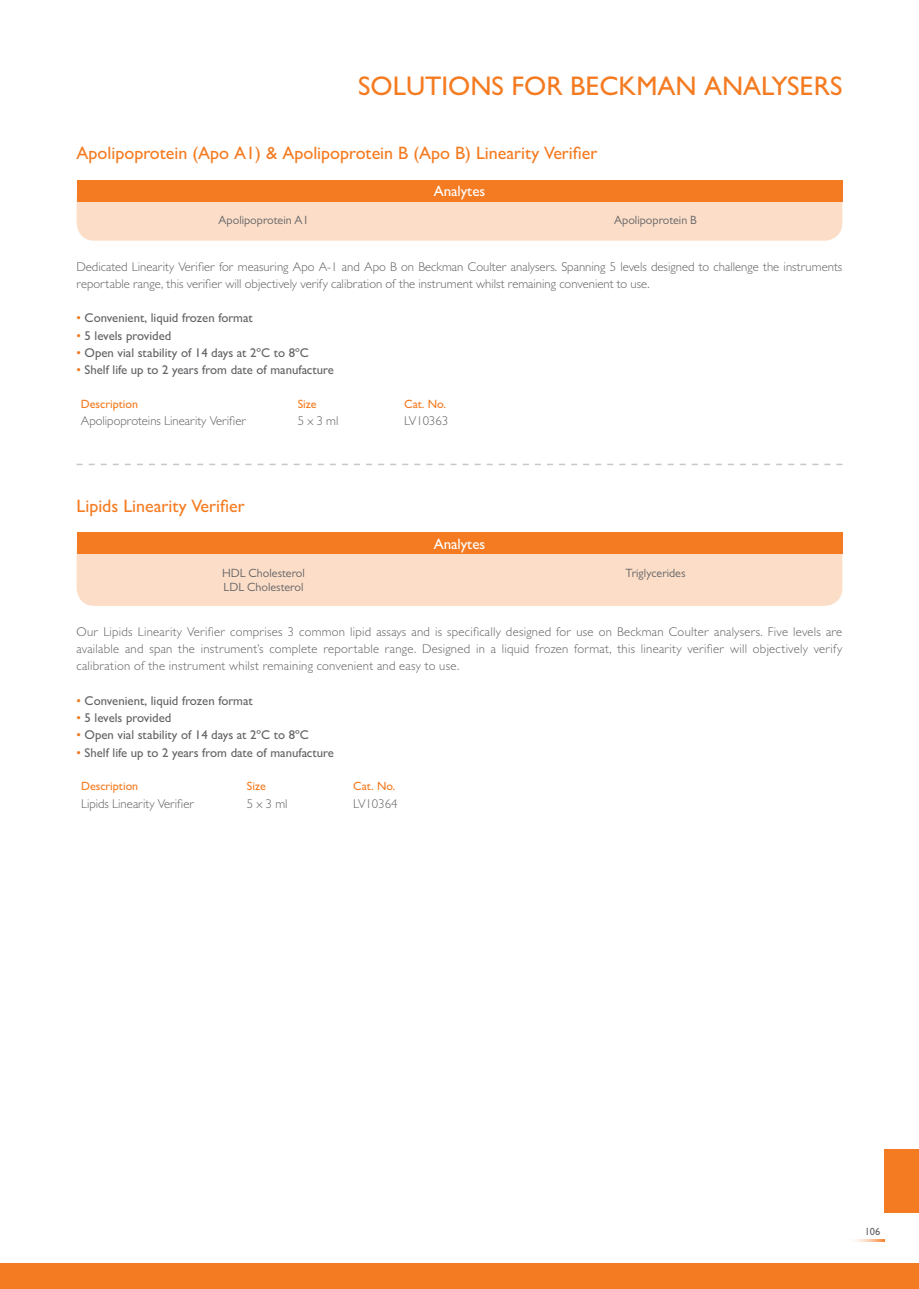
<style>
.page{position:relative;width:919px;height:1289px;background:#fff}
.page>*{position:absolute;margin:0;border:0;box-sizing:border-box;transform-origin:0 0}
.t1{font:500 27px "Gill Sans MT Pro";color:#f47b21}
.t2{font:500 18px "Gill Sans MT Pro";color:#f47b21}
.t3{font:500 15px "Gill Sans MT Pro";color:#fff}
.t4{font:300 12.75px/17.2px "Gill Sans MT Pro";color:#636366}
.t5{font:500 12.75px "Gill Sans MT Pro";color:#636366}
.Box_Body_Copy{font:12px "Gill Sans MT Pro";color:#636366}
.t6{font:500 12px "Gill Sans MT Pro";color:#f47b21}
.t7{font:500 10.5px "Gill Sans MT Pro";color:#636366}
.s1{color:#f47b21}
</style>
<div class="page">
<div style="left:884px;top:1149px;width:34px;height:63px;background:#f47b21"></div>
<div style="left:0;top:1263px;width:918px;height:25px;background:#f47b21"></div>
<hr style="left:846px;top:1239px;width:38px;height:2px;background:#f47b21">
<div style="left:77px;top:181px;width:765px;height:60px;background:#fcdec8;border-radius:18px"></div>
<div style="left:77px;top:180px;width:765px;height:21px;background:#f47b21"></div>
<svg style="left:77px;top:463px;width:765px;height:2px"></svg>
<div style="left:77px;top:533px;width:765px;height:73px;background:#fcdec8;border-radius:18px"></div>
<div style="left:77px;top:533px;width:765px;height:21px;background:#f47b21"></div>
<p class="t1" style="left:358px;top:70px;width:485px">SOLUTIONS FOR BECKMAN ANALYSERS</p>
<p class="t2" style="left:77px;top:142px;width:522px">Apolipoprotein (Apo A1) &amp; Apolipoprotein B (Apo B) Linearity Verifier</p>
<p class="t3" style="left:433px;top:182px;width:53px">Analytes</p>
<p class="Box_Body_Copy" style="left:218px;top:213px;width:92px">Apolipoprotein A1</p>
<p class="Box_Body_Copy" style="left:614px;top:213px;width:84px">Apolipoprotein B</p>
<p class="t4" style="left:77px;top:257px;width:767px">Dedicated Linearity Verifier for measuring Apo A-1 and Apo B on Beckman Coulter analysers. Spanning 5 levels designed to challenge the instruments reportable range, this verifier will objectively verify calibration of the instrument whilst remaining convenient to use.</p>
<p class="t5" style="left:77px;top:310px;width:178px"><span class="s1">•</span> Convenient, liquid frozen format</p>
<p class="t5" style="left:77px;top:328px;width:96px"><span class="s1">•</span> 5 levels provided</p>
<p class="t5" style="left:77px;top:345px;width:234px"><span class="s1">•</span> Open vial stability of 14 days at 2ºC to 8ºC</p>
<p class="t5" style="left:77px;top:362px;width:259px"><span class="s1">•</span> Shelf life up to 2 years from date of manufacture</p>
<p class="t6" style="left:81px;top:397px;width:59px">Description</p>
<p class="t6" style="left:298px;top:397px;width:20px">Size</p>
<p class="t6" style="left:404px;top:397px;width:44px">Cat. No.</p>
<p class="t4" style="left:81px;top:412px;width:167px">Apolipoproteins Linearity Verifier</p>
<p class="t4" style="left:298px;top:412px;width:42px">5 x 3 ml</p>
<p class="t4" style="left:404px;top:412px;width:46px">LV10363</p>
<p class="t2" style="left:77px;top:495px;width:170px">Lipids Linearity Verifier</p>
<p class="Box_Body_Copy" style="left:222px;top:565px;width:84px">HDL Cholesterol</p>
<p class="Box_Body_Copy" style="left:223px;top:580px;width:81px">LDL Cholesterol</p>
<p class="t3" style="left:433px;top:534px;width:53px">Analytes</p>
<p class="Box_Body_Copy" style="left:625px;top:565px;width:62px">Triglycerides</p>
<p class="t4" style="left:77px;top:622px;width:767px;text-align:justify">Our Lipids Linearity Verifier comprises 3 common lipid assays and is specifically designed for use on Beckman Coulter analysers. Five levels are available and span the instrument’s complete reportable range. Designed in a liquid frozen format, this linearity verifier will objectively verify calibration of the instrument whilst remaining convenient and easy to use.</p>
<p class="t5" style="left:77px;top:693px;width:178px"><span class="s1">•</span> Convenient, liquid frozen format</p>
<p class="t5" style="left:77px;top:710px;width:96px"><span class="s1">•</span> 5 levels provided</p>
<p class="t5" style="left:77px;top:727px;width:234px"><span class="s1">•</span> Open vial stability of 14 days at 2ºC to 8ºC</p>
<p class="t5" style="left:77px;top:744px;width:259px"><span class="s1">•</span> Shelf life up to 2 years from date of manufacture</p>
<p class="t6" style="left:81px;top:779px;width:59px">Description</p>
<p class="t6" style="left:247px;top:779px;width:20px">Size</p>
<p class="t6" style="left:353px;top:779px;width:44px">Cat. No.</p>
<p class="t4" style="left:81px;top:794px;width:115px">Lipids Linearity Verifier</p>
<p class="t4" style="left:247px;top:794px;width:42px">5 x 3 ml</p>
<p class="t4" style="left:353px;top:794px;width:46px">LV10364</p>
<p class="t7" style="left:864px;top:1225px;width:17px">106</p>
</div>
